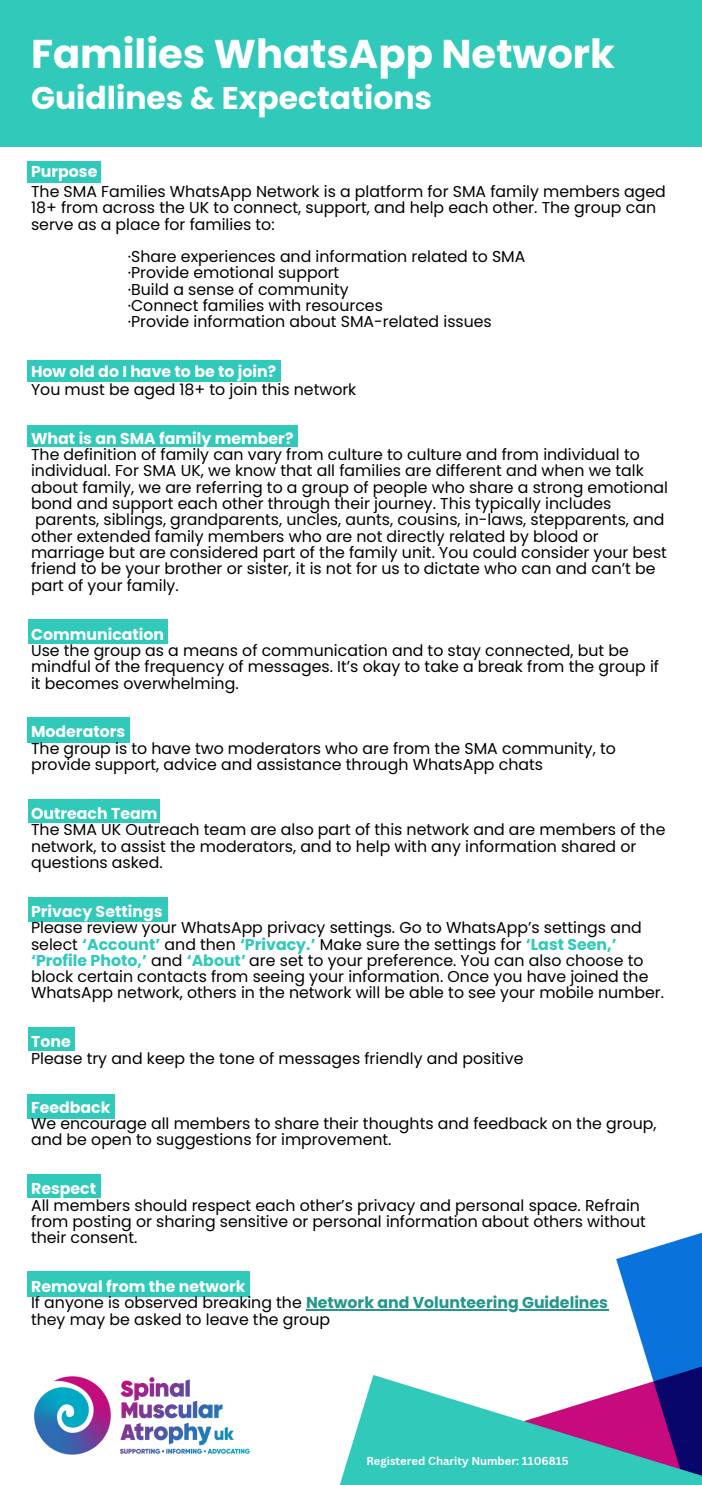
<style>
.page{position:relative;width:702px;height:1485px;background:#fff}
.page>*{position:absolute;margin:0;border:0;box-sizing:border-box;transform-origin:0 0}
.t1{font:700 40.12px "Poppins";color:#fff}
.t2{font:700 31.42px "Poppins";color:#fff}
.t3{font:15.75px/16.4px "Poppins";color:#000}
.t4{font:700 15.75px "Poppins";color:#fff}
.t5{font:700 15.75px "Poppins";color:#24968c}
.t6{font:700 11.25px "Canva Sans";color:#fff}
.s1{font-weight:700;color:#30c9ba}
.s2{font-weight:400;color:#000}
</style>
<div class="page">
<div style="left:28px;top:161px;width:73px;height:22px;background:#30c9ba"></div>
<div style="left:28px;top:360px;width:253px;height:22px;background:#30c9ba"></div>
<div style="left:28px;top:425px;width:270px;height:22px;background:#30c9ba"></div>
<div style="left:28px;top:619px;width:139px;height:25px;background:#30c9ba"></div>
<div style="left:28px;top:717px;width:102px;height:25px;background:#30c9ba"></div>
<div style="left:28px;top:799px;width:131px;height:24px;background:#30c9ba"></div>
<div style="left:28px;top:897px;width:139px;height:25px;background:#30c9ba"></div>
<div style="left:28px;top:1028px;width:46px;height:23px;background:#30c9ba"></div>
<div style="left:28px;top:1094px;width:87px;height:24px;background:#30c9ba"></div>
<div style="left:28px;top:1175px;width:73px;height:23px;background:#30c9ba"></div>
<div style="left:28px;top:1272px;width:222px;height:25px;background:#30c9ba"></div>
<div style="left:0;top:0;width:702px;height:146px;background:#30c9ba"></div>
<img style="left:325px;top:1232px;width:377px;height:253px">
<hr style="left:306px;top:1310px;width:302px;height:1px;background:#24968c">
<img style="left:34px;top:1376px;width:216px;height:79px">
<p class="t1" style="left:31px;top:26px;width:585px">Families WhatsApp Network</p>
<p class="t2" style="left:31px;top:76px;width:403px">Guidlines &amp; Expectations</p>
<p class="t4" style="left:31px;top:160px;width:68px">Purpose</p>
<p class="t3" style="left:31px;top:183px;width:636px">The SMA Families WhatsApp Network is a platform for SMA family members aged<br>18+ from across the UK to connect, support, and help each other. The group can serve as a place for families to:</p>
<p class="t3" style="left:128px;top:248px;width:399px">·Share experiences and information related to SMA</p>
<p class="t3" style="left:128px;top:265px;width:213px">·Provide emotional support</p>
<p class="t3" style="left:128px;top:281px;width:222px">·Build a sense of community</p>
<p class="t3" style="left:128px;top:297px;width:257px">·Connect families with resources</p>
<p class="t3" style="left:128px;top:314px;width:366px">·Provide information about SMA-related issues</p>
<p class="t4" style="left:31px;top:361px;width:247px">How old do I have to be to join?</p>
<p class="t3" style="left:31px;top:381px;width:327px">You must be aged 18+ to join this network</p>
<p class="t4" style="left:31px;top:427px;width:264px">What is an SMA family member?</p>
<p class="t3" style="left:31px;top:446px;width:638px">The definition of family can vary from culture to culture and from individual to individual. For SMA UK, we know that all families are different and when we talk about family, we are referring to a group of people who share a strong emotional bond and support each other through their journey. This typically includes parents, siblings, grandparents, uncles, aunts, cousins, in-laws, stepparents, and other extended family members who are not directly related by blood or marriage but are considered part of the family unit. You could consider your best friend to be your brother or sister, it is not for us to dictate who can and can’t be part of your family.</p>
<p class="t4" style="left:31px;top:623px;width:135px">Communication</p>
<p class="t3" style="left:31px;top:642px;width:630px">Use the group as a means of communication and to stay connected, but be mindful of the frequency of messages. It’s okay to take a break from the group if it becomes overwhelming.</p>
<p class="t4" style="left:31px;top:721px;width:96px">Moderators</p>
<p class="t3" style="left:31px;top:740px;width:586px">The group is to have two moderators who are from the SMA community, to provide support, advice and assistance through WhatsApp chats</p>
<p class="t4" style="left:31px;top:802px;width:128px">Outreach Team</p>
<p class="t3" style="left:31px;top:822px;width:636px">The SMA UK Outreach team are also part of this network and are members of the network, to assist the moderators, and to help with any information shared or questions asked.</p>
<p class="t4" style="left:31px;top:900px;width:133px">Privacy Settings</p>
<p class="t3" style="left:31px;top:920px;width:634px">Please review your WhatsApp privacy settings. Go to WhatsApp’s settings and select <span class="s1">‘Account’</span> and then <span class="s1">‘Privacy.’</span> Make sure the settings for <span class="s1">‘Last Seen,’ ‘Profile Photo,’</span> and <span class="s1">‘About’</span> are set to your preference. You can also choose to block certain contacts from seeing your information. Once you have joined the WhatsApp network, others in the network will be able to see your mobile number.</p>
<p class="t4" style="left:31px;top:1031px;width:41px">Tone</p>
<p class="t3" style="left:31px;top:1050px;width:494px">Please try and keep the tone of messages friendly and positive</p>
<p class="t4" style="left:31px;top:1096px;width:81px">Feedback</p>
<p class="t3" style="left:31px;top:1115px;width:627px">We encourage all members to share their thoughts and feedback on the group, and be open to suggestions for improvement.</p>
<p class="t4" style="left:31px;top:1178px;width:67px">Respect</p>
<p class="t3" style="left:31px;top:1197px;width:616px">All members should respect each other’s privacy and personal space. Refrain from posting or sharing sensitive or personal information about others without their consent.</p>
<p class="t4" style="left:31px;top:1276px;width:216px">Removal from the network</p>
<p class="t5" style="left:31px;top:1292px;width:579px"><span class="s2">If anyone is observed breaking the</span> Network and Volunteering Guidelines</p>
<p class="t3" style="left:31px;top:1311px;width:301px">they may be asked to leave the group</p>
<p class="t6" style="left:366px;top:1453px;width:204px">Registered Charity Number: 1106815</p>
</div>
